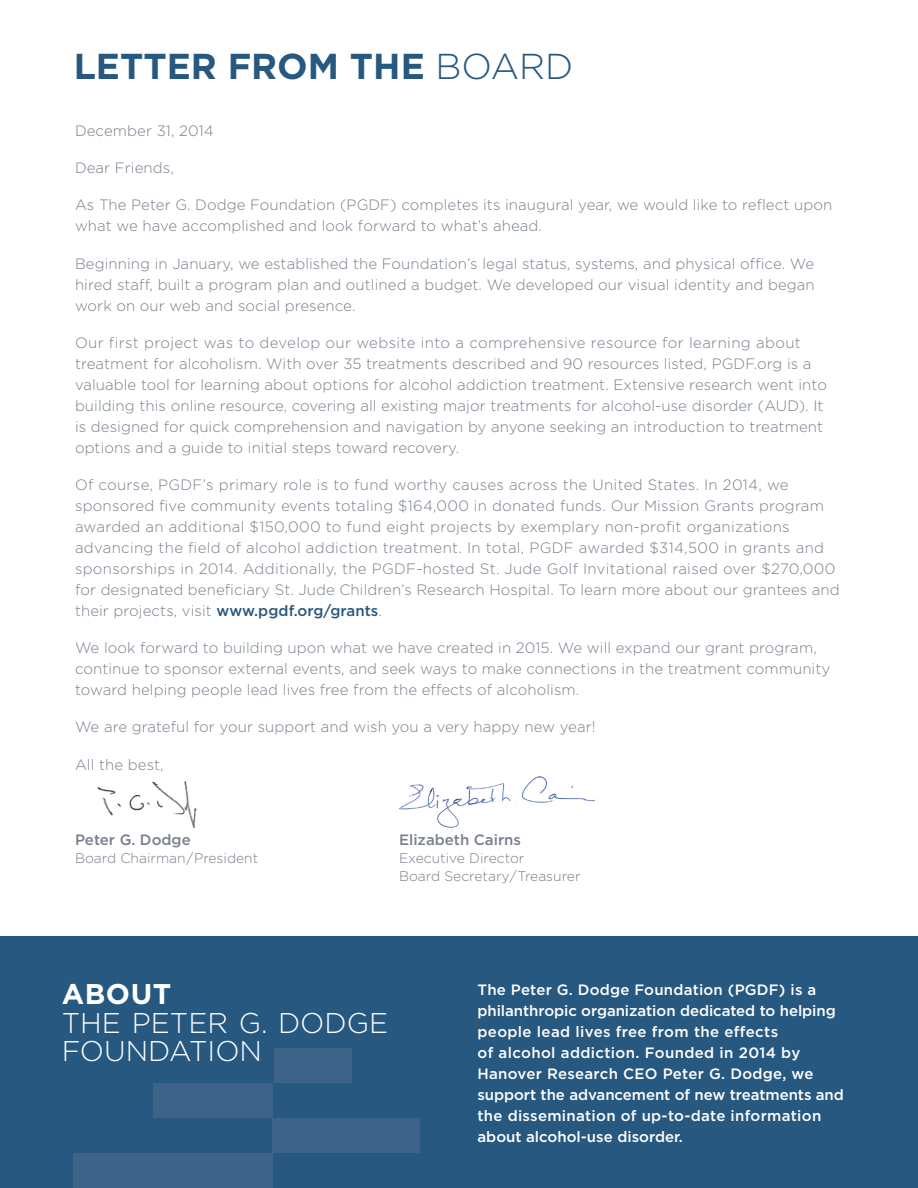
<style>
.page{position:relative;width:918px;height:1188px;background:#fff}
.page>*{position:absolute;margin:0;border:0;box-sizing:border-box;transform-origin:0 0}
.t1{font:700 36px "Gotham";color:#27587f}
.t2{font:300 28.5px/28.5px "Gotham";color:#fff}
.Paragraph{font:300 15px/21px "Gotham";letter-spacing:.005em;color:#77808c}
.t3{font:500 15px/21px "Gotham";letter-spacing:.01em;color:#fff}
.Paragraph-2{font:500 15px "Gotham";color:#77808c}
.Paragraph-3{font:300 13.8px "Gotham";color:#77808c}
.s1{font-weight:300}
.s2{font-weight:500;color:#27587f}
.s3{font-weight:700}
</style>
<div class="page">
<div style="left:0;top:936px;width:918px;height:252px;background:#27587f"></div>
<div style="left:273px;top:1118px;width:147px;height:35px;background:#3e6389"></div>
<div style="left:274px;top:1048px;width:78px;height:35px;background:#3e6389"></div>
<div style="left:74px;top:1153px;width:199px;height:34px;background:#3e6389"></div>
<div style="left:153px;top:1083px;width:120px;height:35px;background:#3e6389"></div>
<img style="left:98px;top:781px;width:99px;height:47px">
<img style="left:399px;top:776px;width:196px;height:52px">
<p class="t1" style="left:74px;top:45px;width:501px">LETTER FROM THE <span class="s1">BOARD</span></p>
<p class="Paragraph" style="left:75px;top:120px;width:140px">December 31, 2014</p>
<p class="Paragraph" style="left:75px;top:157px;width:100px">Dear Friends,</p>
<p class="Paragraph" style="left:75px;top:194px;width:759px">As The Peter G. Dodge Foundation (PGDF) completes its inaugural year, we would like to reflect upon what we have accomplished and look forward to what’s ahead.</p>
<p class="Paragraph" style="left:75px;top:253px;width:741px;text-align:justify">Beginning in January, we established the Foundation’s legal status, systems, and physical office. We hired staff, built a program plan and outlined a budget. We developed our visual identity and began work on our web and social presence.</p>
<p class="Paragraph" style="left:75px;top:332px;width:753px">Our first project was to develop our website into a comprehensive resource for learning about treatment for alcoholism. With over 35 treatments described and 90 resources listed, PGDF.org is a valuable tool for learning about options for alcohol addiction treatment. Extensive research went into building this online resource, covering all existing major treatments for alcohol-use disorder (AUD). It is designed for quick comprehension and navigation by anyone seeking an introduction to treatment options and a guide to initial steps toward recovery.</p>
<p class="Paragraph" style="left:75px;top:474px;width:766px">Of course, PGDF’s primary role is to fund worthy causes across the United States. In 2014, we sponsored five community events totaling $164,000 in donated funds. Our Mission Grants program awarded an additional $150,000 to fund eight projects by exemplary non-profit organizations advancing the field of alcohol addiction treatment. In total, PGDF awarded $314,500 in grants and sponsorships in 2014. Additionally, the PGDF-hosted St. Jude Golf Invitational raised over $270,000 for designated beneficiary St. Jude Children’s Research Hospital. To learn more about our grantees and their projects, visit <span class="s2">www.pgdf.org/grants</span>.</p>
<p class="Paragraph" style="left:75px;top:637px;width:757px">We look forward to building upon what we have created in 2015. We will expand our grant program, continue to sponsor external events, and seek ways to make connections in the treatment community toward helping people lead lives free from the effects of alcoholism.</p>
<p class="Paragraph" style="left:75px;top:716px;width:522px">We are grateful for your support and wish you a very happy new year!</p>
<p class="Paragraph" style="left:75px;top:754px;width:90px">All the best,</p>
<p class="Paragraph-2" style="left:75px;top:831px;width:117px">Peter G. Dodge</p>
<p class="Paragraph-2" style="left:399px;top:831px;width:124px">Elizabeth Cairns</p>
<p class="Paragraph-3" style="left:75px;top:851px;width:185px">Board Chairman/President</p>
<p class="Paragraph-3" style="left:399px;top:851px;width:127px">Executive Director</p>
<p class="Paragraph-3" style="left:399px;top:869px;width:183px">Board Secretary/Treasurer</p>
<p class="t2" style="left:62px;top:979px;width:328px"><span class="s3">ABOUT<br></span>THE PETER G. DODGE<br>FOUNDATION</p>
<p class="t3" style="left:477px;top:978px;width:368px">The Peter G. Dodge Foundation (PGDF) is a philanthropic organization dedicated to helping people lead lives free from the effects<br>of alcohol addiction. Founded in 2014 by Hanover Research CEO Peter G. Dodge, we support the advancement of new treatments and the dissemination of up-to-date information about alcohol-use disorder.</p>
</div>
